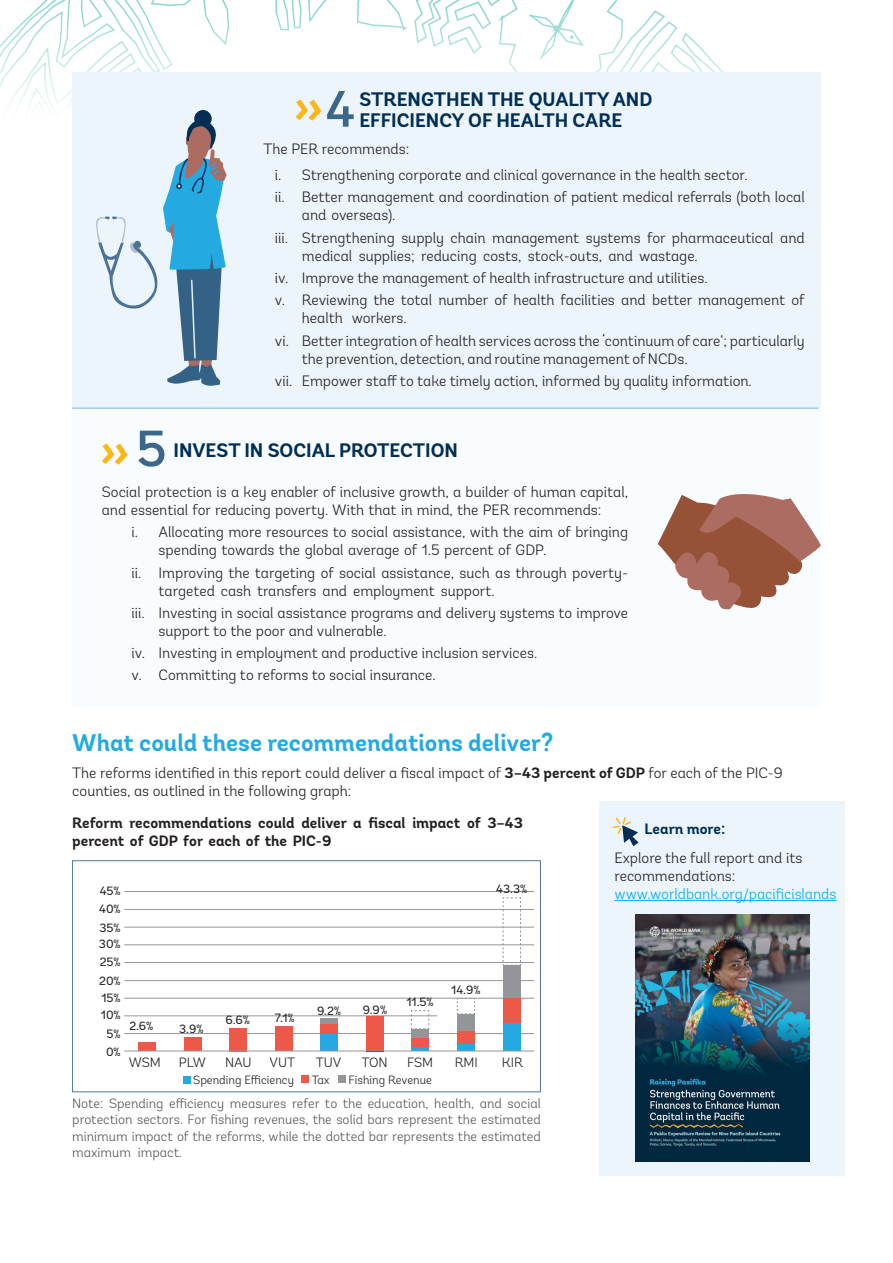
<style>
.page{position:relative;width:893px;height:1263px;background:#fff}
.page>*{position:absolute;margin:0;border:0;box-sizing:border-box;transform-origin:0 0}
.t1{font:500 51px "Andes";color:#3a678a}
.Header_1{font:700 24px "Andes W05";color:#24aae1}
.t2{font:700 19.5px/21px "Andes W05";color:#002e54}
.t3{font:300 15px/18px "Andes W04";color:#231f20}
.t4{font:700 15px/18px "Andes W05";color:#231f20}
.t5{font:300 15px "Andes W04";color:#00aeef}
.t6{font:700 15px "Andes W05";color:#002e54}
.t7{font:300 13.5px/16.2px "Andes W04";color:#57585a;text-align:justify}
.t8{font:300 13.5px "Andes W04";color:#231f20}
.t9{font:12px "Andes W05";color:#231f20}
.t10{font:300 12px "Andes W04";color:#231f20}
.s1{font-family:"Andes W05";font-weight:700}
</style>
<div class="page">
<div style="left:600px;top:801px;width:245px;height:374px;background:#ecf5fb"></div>
<div style="left:72px;top:409px;width:749px;height:298px;background:#f9fcfe"></div>
<hr style="left:124px;top:1033px;width:410px;height:1px;background:#939598">
<hr style="left:124px;top:1015px;width:313px;height:1px;background:#939598">
<hr style="left:124px;top:998px;width:410px;height:1px;background:#939598">
<hr style="left:124px;top:980px;width:410px;height:1px;background:#939598">
<hr style="left:124px;top:962px;width:410px;height:1px;background:#939598">
<hr style="left:124px;top:944px;width:410px;height:1px;background:#939598">
<hr style="left:124px;top:927px;width:410px;height:1px;background:#939598">
<hr style="left:124px;top:909px;width:410px;height:1px;background:#939598">
<hr style="left:124px;top:891px;width:410px;height:1px;background:#939598">
<svg style="left:138px;top:1051px;width:18px;height:1px"></svg>
<svg style="left:184px;top:1051px;width:17px;height:1px"></svg>
<div style="left:229px;top:1028px;width:18px;height:23px;background:#ec5948"></div>
<div style="left:275px;top:1026px;width:18px;height:25px;background:#ec5948"></div>
<div style="left:320px;top:1033px;width:18px;height:18px;background:#24aae1"></div>
<svg style="left:366px;top:1051px;width:18px;height:1px"></svg>
<hr style="left:411px;top:1047px;width:18px;height:4px;background:#24aae1">
<div style="left:457px;top:1044px;width:18px;height:7px;background:#24aae1"></div>
<div style="left:503px;top:1022px;width:18px;height:29px;background:#24aae1"></div>
<div style="left:503px;top:998px;width:18px;height:24px;background:#ec5948"></div>
<div style="left:503px;top:965px;width:18px;height:33px;background:#939598"></div>
<svg style="left:503px;top:897px;width:18px;height:68px"></svg>
<div style="left:457px;top:1030px;width:18px;height:14px;background:#ec5948"></div>
<div style="left:457px;top:1014px;width:18px;height:16px;background:#939598"></div>
<svg style="left:457px;top:998px;width:18px;height:16px"></svg>
<div style="left:411px;top:1037px;width:18px;height:10px;background:#ec5948"></div>
<div style="left:411px;top:1029px;width:18px;height:8px;background:#939598"></div>
<svg style="left:411px;top:1010px;width:18px;height:19px"></svg>
<div style="left:366px;top:1016px;width:18px;height:35px;background:#ec5948"></div>
<div style="left:320px;top:1024px;width:18px;height:9px;background:#ec5948"></div>
<div style="left:320px;top:1018px;width:18px;height:6px;background:#939598"></div>
<div style="left:138px;top:1042px;width:18px;height:9px;background:#ec5948"></div>
<div style="left:184px;top:1038px;width:17px;height:13px;background:#ec5948"></div>
<hr style="left:124px;top:1050px;width:410px;height:1px;background:#939598">
<div style="left:184px;top:1076px;width:7px;height:7px;background:#24aae1"></div>
<div style="left:301px;top:1075px;width:7px;height:8px;background:#ec5948"></div>
<div style="left:338px;top:1075px;width:7px;height:7px;background:#939598"></div>
<div style="left:72px;top:860px;width:469px;height:232px;border:1px solid #507698"></div>
<svg style="left:0;top:0;width:821px;height:610px"></svg>
<hr style="left:614px;top:900px;width:222px;height:1px;background:#00aeef">
<img style="left:635px;top:914px;width:174px;height:247px">
<svg style="left:612px;top:817px;width:27px;height:29px"></svg>
<p class="t1" style="left:325px;top:78px;width:31px">4</p>
<p class="t2" style="left:359px;top:89px;width:295px">STRENGTHEN THE QUALITY AND<br>EFFICIENCY OF HEALTH CARE</p>
<p class="t3" style="left:264px;top:140px;width:147px">The PER recommends:</p>
<p class="t3" style="left:275px;top:166px;width:474px">i. Strengthening corporate and clinical governance in the health sector.</p>
<p class="t3" style="left:302px;top:188px;width:504px;text-indent:-27px">ii. Better management and coordination of patient medical referrals (both local and overseas).</p>
<p class="t3" style="left:302px;top:229px;width:504px;text-indent:-27px">iii. Strengthening supply chain management systems for pharmaceutical and medical supplies; reducing costs, stock-outs, and wastage.</p>
<p class="t3" style="left:275px;top:269px;width:434px">iv. Improve the management of health infrastructure and utilities.</p>
<p class="t3" style="left:302px;top:291px;width:504px;text-indent:-27px">v. Reviewing the total number of health facilities and better management of health workers.</p>
<p class="t3" style="left:302px;top:331px;width:504px;text-indent:-27px">vi. Better integration of health services across the ‘continuum of care’; particularly the prevention, detection, and routine management of NCDs.</p>
<p class="t3" style="left:275px;top:372px;width:479px">vii. Empower staff to take timely action, informed by quality information.</p>
<p class="t1" style="left:136px;top:417px;width:32px">5</p>
<p class="t2" style="left:173px;top:440px;width:286px">INVEST IN SOCIAL PROTECTION</p>
<p class="t3" style="left:102px;top:483px;width:528px">Social protection is a key enabler of inclusive growth, a builder of human capital, and essential for reducing poverty. With that in mind, the PER recommends:</p>
<p class="t3" style="left:159px;top:523px;width:471px;text-indent:-27px">i. Allocating more resources to social assistance, with the aim of bringing spending towards the global average of 1.5 percent of GDP.</p>
<p class="t3" style="left:159px;top:563px;width:471px;text-indent:-27px">ii. Improving the targeting of social assistance, such as through poverty&shy;targeted cash transfers and employment support.</p>
<p class="t3" style="left:159px;top:604px;width:471px;text-indent:-27px">iii. Investing in social assistance programs and delivery systems to improve support to the poor and vulnerable.</p>
<p class="t3" style="left:132px;top:644px;width:407px">iv. Investing in employment and productive inclusion services.</p>
<p class="t3" style="left:132px;top:666px;width:306px">v. Committing to reforms to social insurance.</p>
<p class="Header_1" style="left:72px;top:728px;width:482px">What could these recommendations deliver?</p>
<p class="t3" style="left:72px;top:763px;width:712px">The reforms identified in this report could deliver a fiscal impact of <span class="s1">3–43 percent of GDP</span> for each of the PIC-9 counties, as outlined in the following graph:</p>
<p class="t4" style="left:72px;top:814px;width:452px">Reform recommendations could deliver a fiscal impact of 3–43 percent of GDP for each of the PIC-9</p>
<p class="t6" style="left:645px;top:819px;width:82px">Learn more:</p>
<p class="t9" style="left:100px;top:884px;width:23px">45%</p>
<p class="t9" style="left:99px;top:901px;width:23px">40%</p>
<p class="t9" style="left:99px;top:920px;width:23px">35%</p>
<p class="t9" style="left:99px;top:937px;width:23px">30%</p>
<p class="t9" style="left:100px;top:954px;width:23px">25%</p>
<p class="t9" style="left:99px;top:973px;width:23px">20%</p>
<p class="t9" style="left:101px;top:991px;width:21px">15%</p>
<p class="t9" style="left:101px;top:1008px;width:21px">10%</p>
<p class="t9" style="left:107px;top:1026px;width:16px">5%</p>
<p class="t9" style="left:106px;top:1045px;width:16px">0%</p>
<p class="t9" style="left:129px;top:1019px;width:26px">2.6%</p>
<p class="t9" style="left:179px;top:1022px;width:26px">3.9%</p>
<p class="t9" style="left:226px;top:1013px;width:26px">6.6%</p>
<p class="t8" style="left:129px;top:1054px;width:34px">WSM</p>
<p class="t8" style="left:179px;top:1054px;width:29px">PLW</p>
<p class="t8" style="left:225px;top:1054px;width:28px">NAU</p>
<p class="t9" style="left:275px;top:1011px;width:21px">7.1%</p>
<p class="t8" style="left:269px;top:1054px;width:27px">VUT</p>
<p class="t9" style="left:496px;top:881px;width:33px">43.3%</p>
<p class="t9" style="left:317px;top:1004px;width:25px">9.2%</p>
<p class="t8" style="left:316px;top:1054px;width:27px">TUV</p>
<p class="t9" style="left:363px;top:1002px;width:26px">9.9%</p>
<p class="t8" style="left:362px;top:1054px;width:28px">TON</p>
<p class="t9" style="left:406px;top:995px;width:29px">11.5%</p>
<p class="t9" style="left:451px;top:983px;width:31px">14.9%</p>
<p class="t8" style="left:407px;top:1054px;width:28px">FSM</p>
<p class="t8" style="left:455px;top:1054px;width:25px">RMI</p>
<p class="t8" style="left:502px;top:1054px;width:23px">KIR</p>
<p class="t10" style="left:193px;top:1072px;width:102px">Spending Efficiency</p>
<p class="t10" style="left:312px;top:1072px;width:19px">Tax</p>
<p class="t10" style="left:348px;top:1072px;width:85px">Fishing Revenue</p>
<p class="t7" style="left:72px;top:1095px;width:470px">Note: Spending efficiency measures refer to the education, health, and social protection sectors. For fishing revenues, the solid bars represent the estimated minimum impact of the reforms, while the dotted bar represents the estimated maximum impact.</p>
<p class="t3" style="left:614px;top:849px;width:189px">Explore the full report and its recommendations:</p>
<p class="t5" style="left:614px;top:885px;width:223px">www.worldbank.org/pacificislands</p>
</div>
